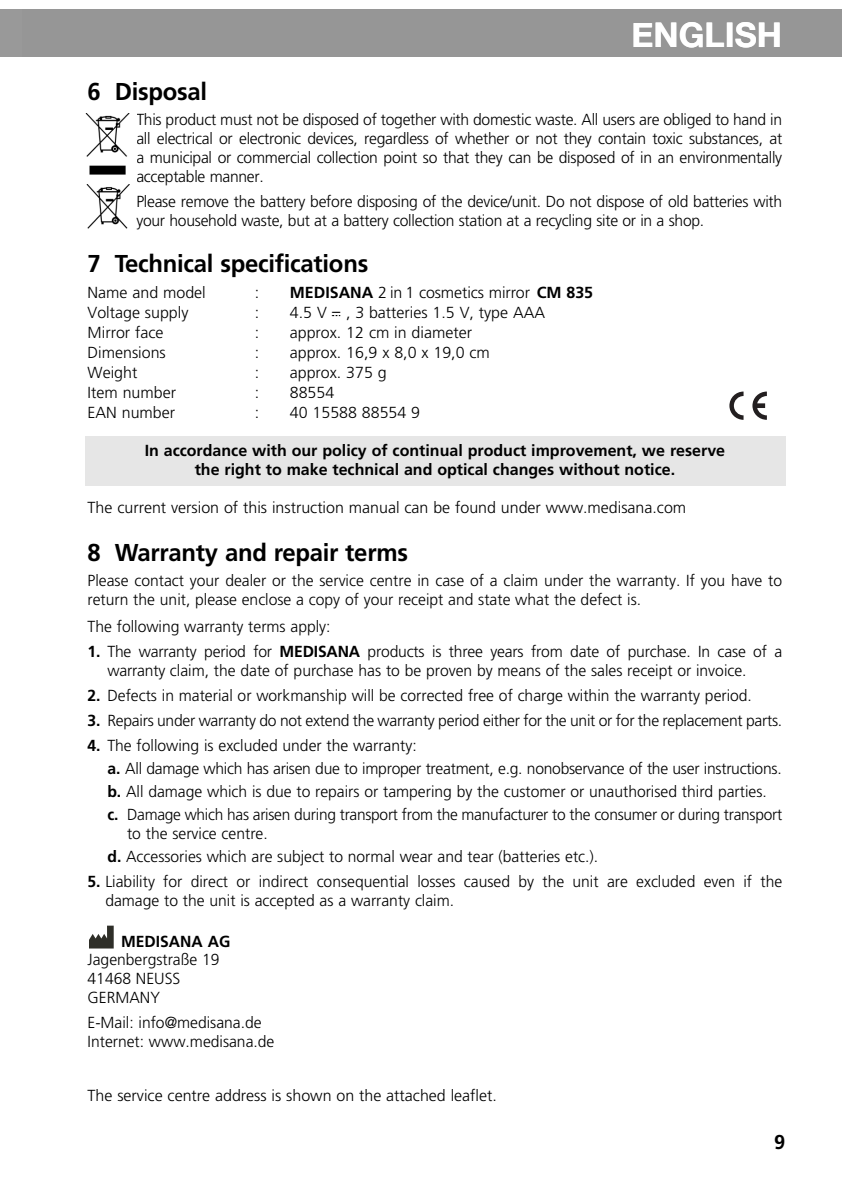
<style>
.page{position:relative;width:842px;height:1191px;background:#fff}
.page>*{position:absolute;margin:0;border:0;box-sizing:border-box;transform-origin:0 0}
.t1{font:700 34px "Helvetica Neue";color:#fff}
.t2{font:700 24.4px "Frutiger";letter-spacing:-.01em;color:#000}
.t3{font:700 20px "Frutiger";color:#000}
.t4{font:300 16px/19px "Frutiger";color:#000}
.t5{font:700 16px/19px "Frutiger";color:#000;text-align:center}
.s1{font-weight:700}
</style>
<div class="page">
<div style="left:86px;top:436px;width:700px;height:49px;background:#e6e6e6"></div>
<div style="left:0;top:9px;width:842px;height:48px;background:#969696"></div>
<svg style="left:729px;top:391px;width:14px;height:29px"></svg>
<svg style="left:752px;top:391px;width:15px;height:29px"></svg>
<svg style="left:90px;top:925px;width:24px;height:23px"></svg>
<img style="left:85px;top:113px;width:45px;height:72px">
<img style="left:87px;top:185px;width:43px;height:44px">
<h1 class="t1" style="left:632px;top:13px;width:152px">ENGLISH</h1>
<h2 class="t2" style="left:88px;top:81px;width:121px">6 Disposal</h2>
<p class="t4" style="left:136px;top:111px;width:647px;text-align:justify">This product must not be disposed of together with domestic waste. All users are obliged to hand in all electrical or electronic devices, regardless of whether or not they contain toxic substances, at a municipal or commercial collection point so that they can be disposed of in an environmentally acceptable manner.</p>
<p class="t4" style="left:136px;top:193px;width:647px">Please remove the battery before disposing of the device/unit. Do not dispose of old batteries with your household waste, but at a battery collection station at a recycling site or in a shop.</p>
<h2 class="t2" style="left:88px;top:253px;width:282px">7 Technical specifications</h2>
<p class="t4" style="left:88px;top:284px;width:120px">Name and model</p>
<p class="t4" style="left:255px;top:284px;width:6px">:</p>
<p class="t4" style="left:290px;top:284px;width:305px"><span class="s1">MEDISANA</span> 2 in 1 cosmetics mirror <span class="s1">CM 835</span></p>
<p class="t4" style="left:88px;top:304px;width:102px">Voltage supply</p>
<p class="t4" style="left:255px;top:304px;width:6px">:</p>
<p class="t4" style="left:290px;top:304px;width:257px">4.5 V = , 3 batteries 1.5 V, type AAA</p>
<p class="t4" style="left:88px;top:324px;width:77px">Mirror face</p>
<p class="t4" style="left:255px;top:324px;width:6px">:</p>
<p class="t4" style="left:290px;top:324px;width:184px">approx. 12 cm in diameter</p>
<p class="t4" style="left:88px;top:344px;width:80px">Dimensions</p>
<p class="t4" style="left:255px;top:344px;width:6px">:</p>
<p class="t4" style="left:290px;top:344px;width:202px">approx. 16,9 x 8,0 x 19,0 cm</p>
<p class="t4" style="left:88px;top:364px;width:51px">Weight</p>
<p class="t4" style="left:255px;top:364px;width:6px">:</p>
<p class="t4" style="left:290px;top:364px;width:98px">approx. 375 g</p>
<p class="t4" style="left:88px;top:384px;width:90px">Item number</p>
<p class="t4" style="left:255px;top:384px;width:6px">:</p>
<p class="t4" style="left:290px;top:384px;width:46px">88554</p>
<p class="t4" style="left:88px;top:404px;width:89px">EAN number</p>
<p class="t4" style="left:255px;top:404px;width:6px">:</p>
<p class="t4" style="left:290px;top:404px;width:132px">40 15588 88554 9</p>
<p class="t5" style="left:145px;top:442px;width:582px">In accordance with our policy of continual product improvement, we reserve the right to make technical and optical changes without notice.</p>
<p class="t4" style="left:88px;top:499px;width:600px">The current version of this instruction manual can be found under www.medisana.com</p>
<h2 class="t2" style="left:88px;top:542px;width:322px">8 Warranty and repair terms</h2>
<p class="t4" style="left:88px;top:572px;width:696px">Please contact your dealer or the service centre in case of a claim under the warranty. If you have to return the unit, please enclose a copy of your receipt and state what the defect is.</p>
<p class="t4" style="left:88px;top:618px;width:244px">The following warranty terms apply:</p>
<p class="t4" style="left:107px;top:643px;width:676px;text-indent:-20px"><span class="s1">1.</span> The warranty period for <span class="s1">MEDISANA</span> products is three years from date of purchase. In case of a warranty claim, the date of purchase has to be proven by means of the sales receipt or invoice.</p>
<p class="t4" style="left:88px;top:687px;width:666px"><span class="s1">2.</span> Defects in material or workmanship will be corrected free of charge within the warranty period.</p>
<p class="t4" style="left:88px;top:712px;width:696px"><span class="s1">3.</span> Repairs under warranty do not extend the warranty period either for the unit or for the replacement parts.</p>
<p class="t4" style="left:107px;top:735px;width:676px;line-height:23px;text-indent:-20px"><span class="s1">4.</span> The following is excluded under the warranty:<br><span class="s1">a.</span> All damage which has arisen due to improper treatment, e.g. nonobservance of the user instructions. <span class="s1">b.</span> All damage which is due to repairs or tampering by the customer or unauthorised third parties.<br><span class="s1">c.</span> Damage which has arisen during transport from the manufacturer to the consumer or during transport</p>
<p class="t4" style="left:107px;top:823px;width:492px;line-height:23px;text-indent:20px">to the service centre.<br><span class="s1">d.</span> Accessories which are subject to normal wear and tear (batteries etc.).</p>
<p class="t4" style="left:105px;top:873px;width:678px;text-indent:-18px"><span class="s1">5.</span> Liability for direct or indirect consequential losses caused by the unit are excluded even if the damage to the unit is accepted as a warranty claim.</p>
<p class="t5" style="left:121px;top:933px;width:111px">MEDISANA AG</p>
<p class="t4" style="left:88px;top:951px;width:133px">Jagenbergstraße 19<br>41468 NEUSS<br>GERMANY</p>
<p class="t4" style="left:88px;top:1014px;width:188px">E-Mail: info@medisana.de<br>Internet: www.medisana.de</p>
<p class="t4" style="left:88px;top:1087px;width:411px">The service centre address is shown on the attached leaflet.</p>
<p class="t3" style="left:774px;top:1134px;width:13px">9</p>
</div>
